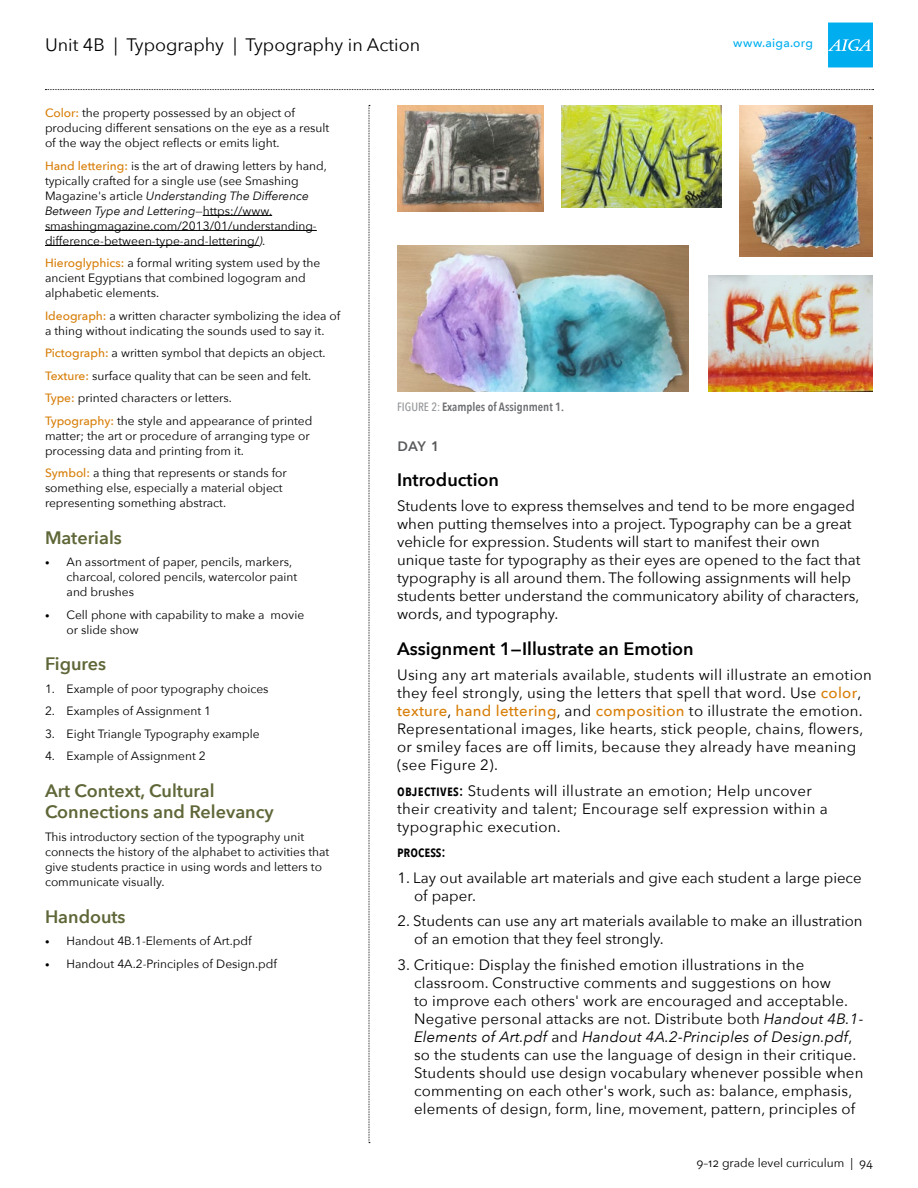
<style>
.page{position:relative;width:918px;height:1188px;background:#fff}
.page>*{position:absolute;margin:0;border:0;box-sizing:border-box;transform-origin:0 0}
.t1{font:600 18px/21.6px "Avenir Next";color:#5f6738}
.t2{font:600 18px "Avenir Next";color:#000}
.t3{font:18px "Avenir Next";color:#000}
.t4{font:500 18px "Avenir Next";color:#58595b}
.t5{font:15px/18px "Avenir Next";letter-spacing:.01em;color:#000}
.t6{font:600 15px "Avenir Next Condensed";color:#000}
.t7{font:12px/15px "Avenir Next";color:#000}
.t8{font:600 12px "Avenir Next Condensed";color:#6d6e71}
.t9{font:500 12px "Avenir Next";letter-spacing:.015em;color:#00aeef}
.s1{font-weight:500;color:#d77e08}
.s2{font-style:italic}
.s3{font-size:9px}
.s4{font-weight:500;color:#939598}
.s5{font-family:"Avenir Next Condensed";font-weight:600}
</style>
<div class="page">
<svg style="left:45px;top:89px;width:829px;height:1px"></svg>
<div style="left:828px;top:23px;width:45px;height:44px;background:#00aeef"></div>
<svg style="left:828px;top:39px;width:43px;height:12px"></svg>
<svg style="left:369px;top:105px;width:1px;height:1038px"></svg>
<hr style="left:203px;top:215px;width:69px;height:1px;background:#000">
<hr style="left:45px;top:230px;width:272px;height:1px;background:#000">
<hr style="left:45px;top:245px;width:214px;height:1px;background:#000">
<img style="left:397px;top:105px;width:147px;height:106px">
<img style="left:561px;top:105px;width:161px;height:103px">
<img style="left:740px;top:105px;width:133px;height:151px">
<img style="left:397px;top:246px;width:292px;height:146px">
<img style="left:708px;top:275px;width:165px;height:117px">
<p class="t3" style="left:45px;top:30px;width:377px">Unit 4B | Typography | Typography in Action</p>
<p class="t9" style="left:733px;top:33px;width:81px">www.aiga.org</p>
<p class="t7" style="left:45px;top:105px;width:286px"><span class="s1">Color:</span> the property possessed by an object of producing different sensations on the eye as a result of the way the object reflects or emits light.</p>
<p class="t7" style="left:45px;top:157px;width:283px"><span class="s1">Hand lettering:</span> is the art of drawing letters by hand, typically crafted for a single use (see Smashing Magazine's article <span class="s2">Understanding The Difference Between Type and Lettering</span>—https://www. smashingmagazine.com/2013/01/understanding&shy;difference-between-type-and-lettering/<span class="s2">).</span></p>
<p class="t7" style="left:45px;top:255px;width:277px"><span class="s1">Hieroglyphics:</span> a formal writing system used by the ancient Egyptians that combined logogram and alphabetic elements.</p>
<p class="t7" style="left:45px;top:307px;width:297px"><span class="s1">Ideograph:</span> a written character symbolizing the idea of a thing without indicating the sounds used to say it.</p>
<p class="t7" style="left:45px;top:341px;width:282px;line-height:22.5px"><span class="s1">Pictograph:</span> a written symbol that depicts an object.<br><span class="s1">Texture:</span> surface quality that can be seen and felt.<br><span class="s1">Type:</span> printed characters or letters.<br><span class="s1">Typography:</span> the style and appearance of printed</p>
<p class="t7" style="left:45px;top:427px;width:266px">matter; the art or procedure of arranging type or processing data and printing from it.</p>
<p class="t7" style="left:45px;top:465px;width:243px"><span class="s1">Symbol:</span> a thing that represents or stands for something else, especially a material object representing something abstract.</p>
<p class="t1" style="left:45px;top:526px;width:78px">Materials</p>
<p class="t7" style="left:67px;top:554px;width:232px;text-indent:-22px"><span class="s3">•</span> An assortment of paper, pencils, markers, charcoal, colored pencils, watercolor paint and brushes</p>
<p class="t7" style="left:67px;top:606px;width:239px;text-indent:-22px"><span class="s3">•</span> Cell phone with capability to make a movie or slide show</p>
<p class="t1" style="left:45px;top:653px;width:63px">Figures</p>
<p class="t7" style="left:45px;top:681px;width:225px">1. Example of poor typography choices</p>
<p class="t7" style="left:45px;top:703px;width:168px">2. Examples of Assignment 1</p>
<p class="t7" style="left:45px;top:726px;width:216px">3. Eight Triangle Typography example</p>
<p class="t7" style="left:45px;top:748px;width:162px">4. Example of Assignment 2</p>
<p class="t1" style="left:45px;top:779px;width:230px">Art Context, Cultural<br>Connections and Relevancy</p>
<p class="t7" style="left:45px;top:829px;width:286px">This introductory section of the typography unit connects the history of the alphabet to activities that give students practice in using words and letters to communicate visually.</p>
<p class="t1" style="left:45px;top:905px;width:82px">Handouts</p>
<p class="t7" style="left:45px;top:933px;width:208px"><span class="s3">•</span> Handout 4B.1-Elements of Art.pdf</p>
<p class="t7" style="left:45px;top:955px;width:234px"><span class="s3">•</span> Handout 4A.2-Principles of Design.pdf</p>
<p class="t8" style="left:397px;top:396px;width:168px"><span class="s4">FIGURE 2:</span> Examples of Assignment 1.</p>
<p class="t4" style="left:397px;top:429px;width:44px">day 1</p>
<p class="t2" style="left:397px;top:464px;width:103px">Introduction</p>
<p class="t5" style="left:397px;top:497px;width:465px">Students love to express themselves and tend to be more engaged when putting themselves into a project. Typography can be a great vehicle for expression. Students will start to manifest their own unique taste for typography as their eyes are opened to the fact that typography is all around them. The following assignments will help students better understand the communicatory ability of characters, words, and typography.</p>
<p class="t2" style="left:397px;top:633px;width:298px">Assignment 1—Illustrate an Emotion</p>
<p class="t5" style="left:397px;top:665px;width:476px">Using any art materials available, students will illustrate an emotion they feel strongly, using the letters that spell that word. Use <span class="s1">color</span>, <span class="s1">texture</span>, <span class="s1">hand lettering</span>, and <span class="s1">composition</span> to illustrate the emotion.<br>Representational images, like hearts, stick people, chains, flowers, or smiley faces are off limits, because they already have meaning (see Figure 2).</p>
<p class="t5" style="left:397px;top:781px;width:432px"><span class="s5">objectives:</span> Students will illustrate an emotion; Help uncover their creativity and talent; Encourage self expression within a typographic execution.</p>
<p class="t6" style="left:397px;top:839px;width:50px">process:</p>
<p class="t5" style="left:414px;top:868px;width:449px;text-indent:-17px">1. Lay out available art materials and give each student a large piece of paper.</p>
<p class="t5" style="left:414px;top:911px;width:450px;text-indent:-17px">2. Students can use any art materials available to make an illustration of an emotion that they feel strongly.</p>
<p class="t5" style="left:414px;top:955px;width:451px;text-indent:-17px">3. Critique: Display the finished emotion illustrations in the classroom. Constructive comments and suggestions on how<br>to improve each others' work are encouraged and acceptable.<br>Negative personal attacks are not. Distribute both <span class="s2">Handout 4B.1- Elements of Art.pdf</span> and <span class="s2">Handout 4A.2-Principles of Design.pdf</span>, so the students can use the language of design in their critique.<br>Students should use design vocabulary whenever possible when commenting on each other's work, such as: balance, emphasis, elements of design, form, line, movement, pattern, principles of</p>
<p class="t7" style="left:696px;top:1154px;width:178px">9–12 grade level curriculum | 94</p>
</div>
